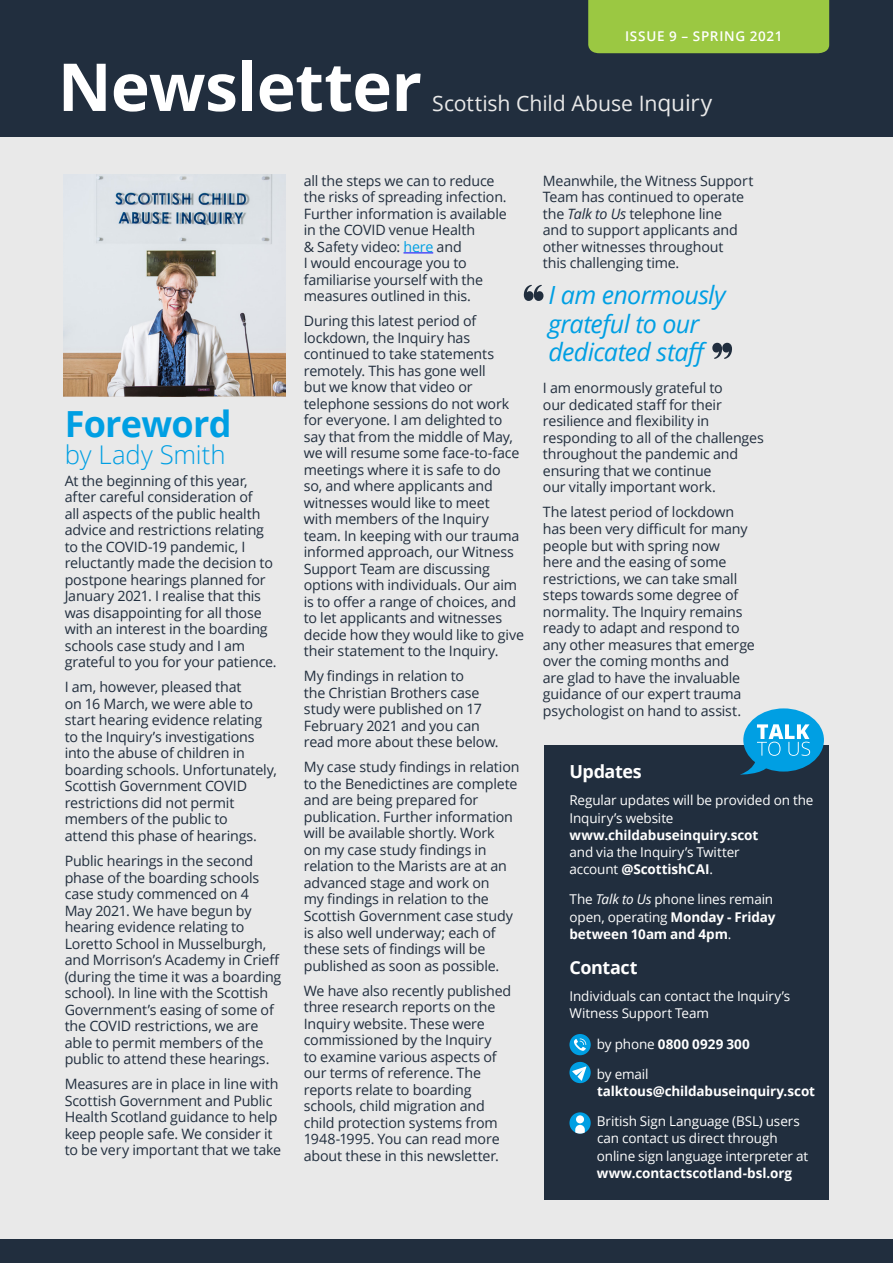
<style>
.page{position:relative;width:893px;height:1263px;background:#e9e9e9}
.page>*{position:absolute;margin:0;border:0;box-sizing:border-box;transform-origin:0 0}
.t1{font:700 66.15px "Open Sans";letter-spacing:-.01em;color:#fff}
.t2{font:700 36px "Open Sans";letter-spacing:-.02em;color:#009fe3}
.t3{font:300 25.8px "Open Sans";color:#009fe3}
.t4{font:italic 25.05px/28.5px "Open Sans";letter-spacing:-.025em;color:#009fe3}
.t5{font:21.3px "Open Sans";letter-spacing:-.005em;color:#e9e9e9}
.t6{font:700 18px "Open Sans";letter-spacing:-.025em;color:#fff}
.t7{font:14.25px/16.5px "Open Sans";letter-spacing:-.01em;color:#212e3e}
.t8{font:13.5px/17.2px "Open Sans";letter-spacing:-.01em;color:#fff}
.t9{font:700 13.5px "Open Sans";letter-spacing:-.01em;color:#fff}
.t10{font:700 13.5px "Open Sans";letter-spacing:.015em;color:#fff}
.t11{font:600 13.5px "Open Sans";letter-spacing:.05em;color:#fff}
.s1{font-size:67.35px}
.s2{font-size:22.8px}
.s3{color:#009fe3}
.s4{font-style:italic}
.s5{font-weight:700}
.s6{font-weight:400}
</style>
<div class="page">
<div style="left:0;top:1239px;width:893px;height:24px;background:#212e3e"></div>
<div style="left:0;top:0;width:893px;height:137px;background:#212e3e"></div>
<div style="left:588px;top:0;width:241px;height:53px;background:#9bc842"></div>
<hr style="left:403px;top:253px;width:30px;height:1px;background:#00f">
<div style="left:544px;top:745px;width:285px;height:455px;background:#212e3e"></div>
<img style="left:64px;top:175px;width:222px;height:221px">
<div style="left:743px;top:708px;width:81px;height:63px;background:#009fe3;border-radius:50%"></div>
<svg style="left:740px;top:724px;width:70px;height:50px"></svg>
<div style="left:569px;top:1034px;width:22px;height:21px;background:#009fe3;border-radius:50%"></div>
<svg style="left:574px;top:1038px;width:12px;height:13px"></svg>
<svg style="left:569px;top:1062px;width:22px;height:21px"></svg>
<svg style="left:572px;top:1066px;width:14px;height:14px"></svg>
<div style="left:569px;top:1112px;width:22px;height:21px;background:#009fe3;border-radius:50%"></div>
<svg style="left:575px;top:1125px;width:10px;height:8px"></svg>
<div style="left:576px;top:1115px;width:8px;height:8px;background:#fff;border-radius:50%"></div>
<svg style="left:524px;top:285px;width:19px;height:16px"></svg>
<svg style="left:712px;top:343px;width:20px;height:16px"></svg>
<h1 class="t1" style="left:58px;top:40px;width:366px">Newslet<span class="s1">ter</span></h1>
<p class="t11" style="left:625px;top:27px;width:159px">ISSUE 9 – SPRING 2021</p>
<h3 class="t5" style="left:432px;top:89px;width:282px">Scottish Child Abuse In<span class="s2">quiry</span></h3>
<h2 class="t2" style="left:65px;top:398px;width:168px">Foreword</h2>
<h3 class="t3" style="left:65px;top:437px;width:163px">by Lady Smith</h3>
<p class="t7" style="left:65px;top:472px;width:214px">At the beginning of this year, after careful consideration of<br>all aspects of the public health advice and restrictions relating to the COVID-19 pandemic, I reluctantly made the decision to postpone hearings planned for<br>January 2021. I realise that this was disappointing for all those with an interest in the boarding schools case study and I am grateful to you for your patience.</p>
<p class="t7" style="left:65px;top:679px;width:214px">I am, however, pleased that<br>on 16 March, we were able to start hearing evidence relating to the Inquiry’s investigations into the abuse of children in boarding schools. Unfortunately,<br>Scottish Government COVID restrictions did not permit members of the public to<br>attend this phase of hearings.</p>
<p class="t7" style="left:65px;top:852px;width:218px">Public hearings in the second phase of the boarding schools case study commenced on 4<br>May 2021. We have begun by hearing evidence relating to<br>Loretto School in Musselburgh, and Morrison’s Academy in Crieff (during the time it was a boarding school). In line with the Scottish<br>Government’s easing of some of the COVID restrictions, we are able to permit members of the public to attend these hearings.</p>
<p class="t7" style="left:65px;top:1075px;width:218px">Measures are in place in line with<br>Scottish Government and Public<br>Health Scotland guidance to help keep people safe. We consider it to be very important that we take</p>
<p class="t7" style="left:304px;top:172px;width:205px">all the steps we can to reduce the risks of spreading infection.<br>Further information is available in the COVID venue Health<br>&amp; Safety video: <span class="s3">here</span> and<br>I would encourage you to familiarise yourself with the measures outlined in this.</p>
<p class="t7" style="left:304px;top:313px;width:222px">During this latest period of lockdown, the Inquiry has continued to take statements remotely. This has gone well<br>but we know that video or telephone sessions do not work for everyone. I am delighted to say that from the middle of May, we will resume some face-to-face meetings where it is safe to do<br>so, and where applicants and witnesses would like to meet<br>with members of the Inquiry team. In keeping with our trauma informed approach, our Witness<br>Support Team are discussing options with individuals. Our aim is to offer a range of choices, and to let applicants and witnesses decide how they would like to give their statement to the Inquiry.</p>
<p class="t7" style="left:304px;top:668px;width:196px">My findings in relation to<br>the Christian Brothers case study were published on 17<br>February 2021 and you can read more about these below.</p>
<p class="t7" style="left:304px;top:759px;width:217px">My case study findings in relation to the Benedictines are complete and are being prepared for publication. Further information will be available shortly. Work<br>on my case study findings in relation to the Marists are at an advanced stage and work on<br>my findings in relation to the<br>Scottish Government case study is also well underway; each of these sets of findings will be published as soon as possible.</p>
<p class="t7" style="left:304px;top:982px;width:209px">We have also recently published three research reports on the<br>Inquiry website. These were commissioned by the Inquiry<br>to examine various aspects of our terms of reference. The reports relate to boarding schools, child migration and child protection systems from<br>1948-1995. You can read more about these in this newsletter.</p>
<p class="t7" style="left:543px;top:172px;width:212px">Meanwhile, the Witness Support<br>Team has continued to operate the <span class="s4">Talk to Us</span> telephone line<br>and to support applicants and other witnesses throughout<br>this challenging time.</p>
<h3 class="t4" style="left:548px;top:280px;width:179px">I am enormously grateful to our dedicated staff</h3>
<p class="t7" style="left:543px;top:380px;width:222px">I am enormously grateful to<br>our dedicated staff for their resilience and flexibility in responding to all of the challenges throughout the pandemic and ensuring that we continue<br>our vitally important work.</p>
<p class="t7" style="left:543px;top:504px;width:213px">The latest period of lockdown has been very difficult for many people but with spring now<br>here and the easing of some restrictions, we can take small steps towards some degree of normality. The Inquiry remains ready to adapt and respond to any other measures that emerge over the coming months and<br>are glad to have the invaluable guidance of our expert trauma psychologist on hand to assist.</p>
<p class="t6" style="left:569px;top:759px;width:74px">Updates</p>
<p class="t8" style="left:569px;top:791px;width:246px">Regular updates will be provided on the<br>Inquiry’s website</p>
<p class="t9" style="left:569px;top:825px;width:190px">www.childabuseinquiry.scot</p>
<p class="t8" style="left:569px;top:843px;width:172px">and via the Inquiry’s Twitter account <span class="s5">@ScottishCAI</span>.</p>
<p class="t8" style="left:569px;top:890px;width:207px">The <span class="s4">Talk to Us</span> phone lines remain open, operating <span class="s5">Monday - Friday between 10am and 4pm</span>.</p>
<p class="t6" style="left:569px;top:955px;width:70px">Contact</p>
<p class="t8" style="left:569px;top:988px;width:222px;line-height:16.5px">Individuals can contact the Inquiry’s<br>Witness Support Team</p>
<p class="t10" style="left:597px;top:1034px;width:155px"><span class="s6">by phone</span> 0800 0929 300</p>
<p class="t8" style="left:597px;top:1065px;width:53px">by email</p>
<p class="t9" style="left:597px;top:1082px;width:219px">talktous@childabuseinquiry.scot</p>
<p class="t8" style="left:597px;top:1112px;width:213px">British Sign Language (BSL) users can contact us direct through online sign language interpreter at</p>
<p class="t9" style="left:597px;top:1163px;width:197px">www.contactscotland-bsl.org</p>
</div>
